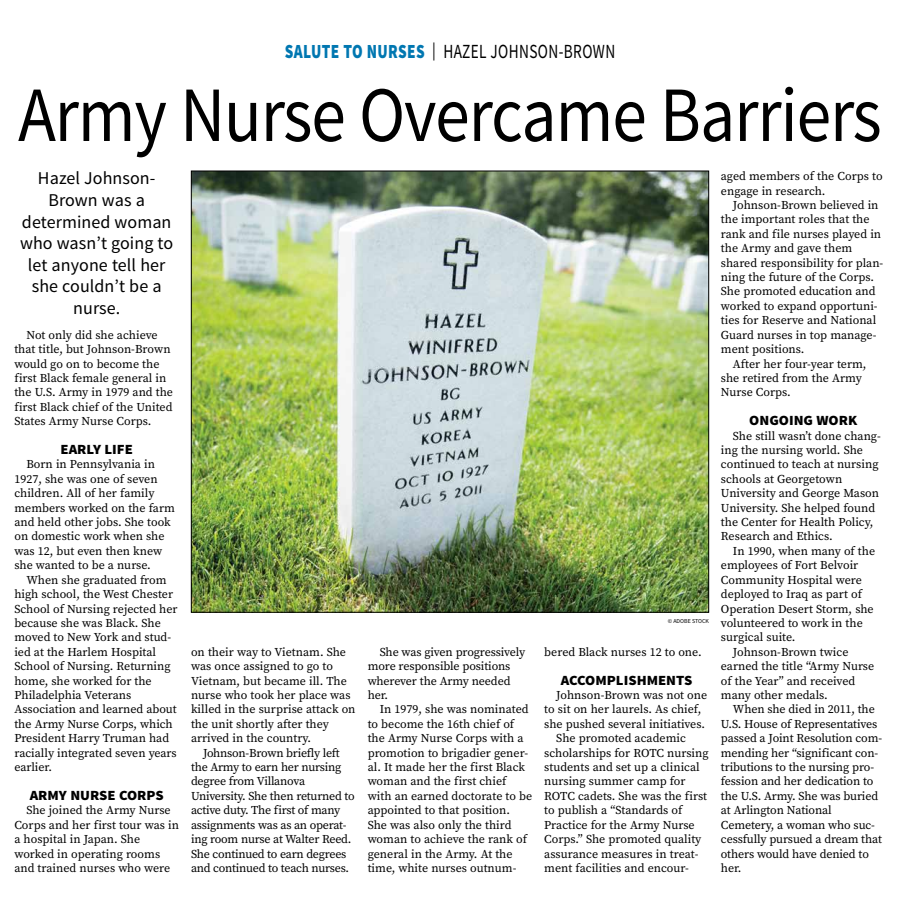
<style>
.page{position:relative;width:900px;height:908px;background:#fff}
.page>*{position:absolute;margin:0;border:0;box-sizing:border-box;transform-origin:0 0}
.t1{font:78.3px "Source Sans Pro";letter-spacing:-.015em;color:#000;scale:.89 1}
.t2{font:20px "Source Sans Pro";letter-spacing:.025em;color:#000;scale:.77 1}
.t3{font:18px/21.6px "Source Sans Pro";letter-spacing:.005em;color:#000;text-align:center}
.t4{font:900 14px "Source Sans Pro";color:#000;scale:1.05 1}
.t5{font:12px/14.4px "Source Serif Pro";color:#000}
.t6{font:12px/14.4px "Source Serif Pro";letter-spacing:-.02em;color:#000}
.t7{font:6px "Source Sans Pro";color:#000}
.s1{font-weight:900;color:#0077b1}
.s2{font-size:18px}
</style>
<div class="page">
<img style="left:193px;top:173px;width:514px;height:437px">
<h2 class="t2" style="left:285px;top:39px;width:431px"><span class="s1">SALUTE TO NURSES</span> <span class="s2">|</span> HAZEL JOHNSON-BROWN</h2>
<h1 class="t1" style="left:18px;top:66px;width:972px">Army Nurse Overcame Barriers</h1>
<h3 class="t3" style="left:20px;top:168px;width:155px">Hazel Johnson-<br>Brown was a determined woman who wasn’t going to let anyone tell her she couldn’t be a nurse.</h3>
<p class="t5" style="left:14px;top:327px;width:160px;text-indent:12px">Not only did she achieve that title, but Johnson-Brown would go on to become the first Black female general in the U.S. Army in 1979 and the first Black chief of the United<br>States Army Nurse Corps.</p>
<p class="t4" style="left:61px;top:440px;width:70px">EARLY LIFE</p>
<p class="t5" style="left:14px;top:457px;width:162px;text-indent:12px">Born in Pennsylvania in<br>1927, she was one of seven children. All of her family members worked on the farm and held other jobs. She took on domestic work when she was 12, but even then knew she wanted to be a nurse.</p>
<p class="t5" style="left:14px;top:572px;width:165px;text-indent:12px">When she graduated from high school, the West Chester<br>School of Nursing rejected her because she was Black. She moved to New York and stud&shy;ied at the Harlem Hospital<br>School of Nursing. Returning home, she worked for the<br>Philadelphia Veterans<br>Association and learned about the Army Nurse Corps, which<br>President Harry Truman had racially integrated seven years earlier.</p>
<p class="t4" style="left:30px;top:785px;width:129px">ARMY NURSE CORPS</p>
<p class="t5" style="left:14px;top:802px;width:166px;text-indent:12px">She joined the Army Nurse<br>Corps and her first tour was in a hospital in Japan. She worked in operating rooms and trained nurses who were</p>
<p class="t5" style="left:191px;top:644px;width:166px">on their way to Vietnam. She was once assigned to go to<br>Vietnam, but became ill. The nurse who took her place was killed in the surprise attack on the unit shortly after they arrived in the country.</p>
<p class="t6" style="left:191px;top:745px;width:165px;text-indent:12px">Johnson-Brown briefly left the Army to earn her nursing degree from Villanova<br>University. She then returned to active duty. The first of many assignments was as an operat&shy;ing room nurse at Walter Reed.<br>She continued to earn degrees and continued to teach nurses.</p>
<p class="t5" style="left:368px;top:644px;width:159px;text-indent:12px">She was given progressively more responsible positions wherever the Army needed her.</p>
<p class="t5" style="left:368px;top:702px;width:166px;text-indent:12px">In 1979, she was nominated to become the 16th chief of the Army Nurse Corps with a promotion to brigadier gener&shy;al. It made her the first Black woman and the first chief with an earned doctorate to be appointed to that position.<br>She was also only the third woman to achieve the rank of general in the Army. At the time, white nurses outnum-</p>
<p class="t7" style="left:668px;top:617px;width:43px">© ADOBE STOCK</p>
<p class="t5" style="left:544px;top:644px;width:159px">bered Black nurses 12 to one.</p>
<p class="t4" style="left:561px;top:670px;width:127px">ACCOMPLISHMENTS</p>
<p class="t5" style="left:556px;top:687px;width:152px">Johnson-Brown was not one</p>
<p class="t5" style="left:544px;top:702px;width:159px">to sit on her laurels. As chief,</p>
<p class="t5" style="left:544px;top:716px;width:162px">she pushed several initiatives.</p>
<p class="t5" style="left:556px;top:730px;width:131px">She promoted academic</p>
<p class="t5" style="left:544px;top:745px;width:166px">scholarships for ROTC nursing</p>
<p class="t5" style="left:544px;top:759px;width:157px">students and set up a clinical</p>
<p class="t5" style="left:544px;top:774px;width:143px">nursing summer camp for</p>
<p class="t5" style="left:544px;top:788px;width:164px">ROTC cadets. She was the first</p>
<p class="t5" style="left:544px;top:802px;width:140px">to publish a “Standards of</p>
<p class="t5" style="left:544px;top:817px;width:152px">Practice for the Army Nurse</p>
<p class="t5" style="left:544px;top:831px;width:159px">Corps.” She promoted quality</p>
<p class="t5" style="left:544px;top:846px;width:156px">assurance measures in treat-</p>
<p class="t5" style="left:544px;top:860px;width:146px">ment facilities and encour-</p>
<p class="t5" style="left:721px;top:169px;width:163px">aged members of the Corps to engage in research.</p>
<p class="t5" style="left:721px;top:198px;width:164px;text-indent:12px">Johnson-Brown believed in the important roles that the rank and file nurses played in the Army and gave them shared responsibility for plan&shy;ning the future of the Corps.<br>She promoted education and worked to expand opportuni&shy;ties for Reserve and National<br>Guard nurses in top manage&shy;ment positions.</p>
<p class="t5" style="left:721px;top:356px;width:147px;text-indent:12px">After her four-year term, she retired from the Army<br>Nurse Corps.</p>
<p class="t4" style="left:749px;top:411px;width:104px">ONGOING WORK</p>
<p class="t5" style="left:721px;top:428px;width:161px;text-indent:12px">She still wasn’t done chang&shy;ing the nursing world. She continued to teach at nursing schools at Georgetown<br>University and George Mason<br>University. She helped found the Center for Health Policy,<br>Research and Ethics.</p>
<p class="t5" style="left:733px;top:543px;width:144px">In 1990, when many of the</p>
<p class="t5" style="left:721px;top:558px;width:139px">employees of Fort Belvoir</p>
<p class="t5" style="left:721px;top:572px;width:142px">Community Hospital were</p>
<p class="t5" style="left:721px;top:586px;width:142px">deployed to Iraq as part of</p>
<p class="t5" style="left:721px;top:601px;width:154px">Operation Desert Storm, she</p>
<p class="t5" style="left:721px;top:615px;width:143px">volunteered to work in the</p>
<p class="t5" style="left:721px;top:630px;width:76px">surgical suite.</p>
<p class="t5" style="left:733px;top:644px;width:117px">Johnson-Brown twice</p>
<p class="t5" style="left:721px;top:658px;width:155px">earned the title “Army Nurse</p>
<p class="t5" style="left:721px;top:673px;width:136px">of the Year” and received</p>
<p class="t5" style="left:721px;top:687px;width:108px">many other medals.</p>
<p class="t5" style="left:733px;top:702px;width:143px">When she died in 2011, the</p>
<p class="t5" style="left:721px;top:716px;width:158px">U.S. House of Representatives</p>
<p class="t5" style="left:721px;top:730px;width:163px">passed a Joint Resolution com-</p>
<p class="t5" style="left:721px;top:745px;width:159px">mending her “significant con-</p>
<p class="t5" style="left:721px;top:759px;width:155px">tributions to the nursing pro-</p>
<p class="t5" style="left:721px;top:774px;width:154px">fession and her dedication to</p>
<p class="t5" style="left:721px;top:788px;width:159px">the U.S. Army. She was buried</p>
<p class="t5" style="left:721px;top:802px;width:112px">at Arlington National</p>
<p class="t5" style="left:721px;top:817px;width:155px">Cemetery, a woman who suc-</p>
<p class="t5" style="left:721px;top:831px;width:163px">cessfully pursued a dream that</p>
<p class="t5" style="left:721px;top:846px;width:150px">others would have denied to</p>
<p class="t5" style="left:721px;top:860px;width:22px">her.</p>
</div>
